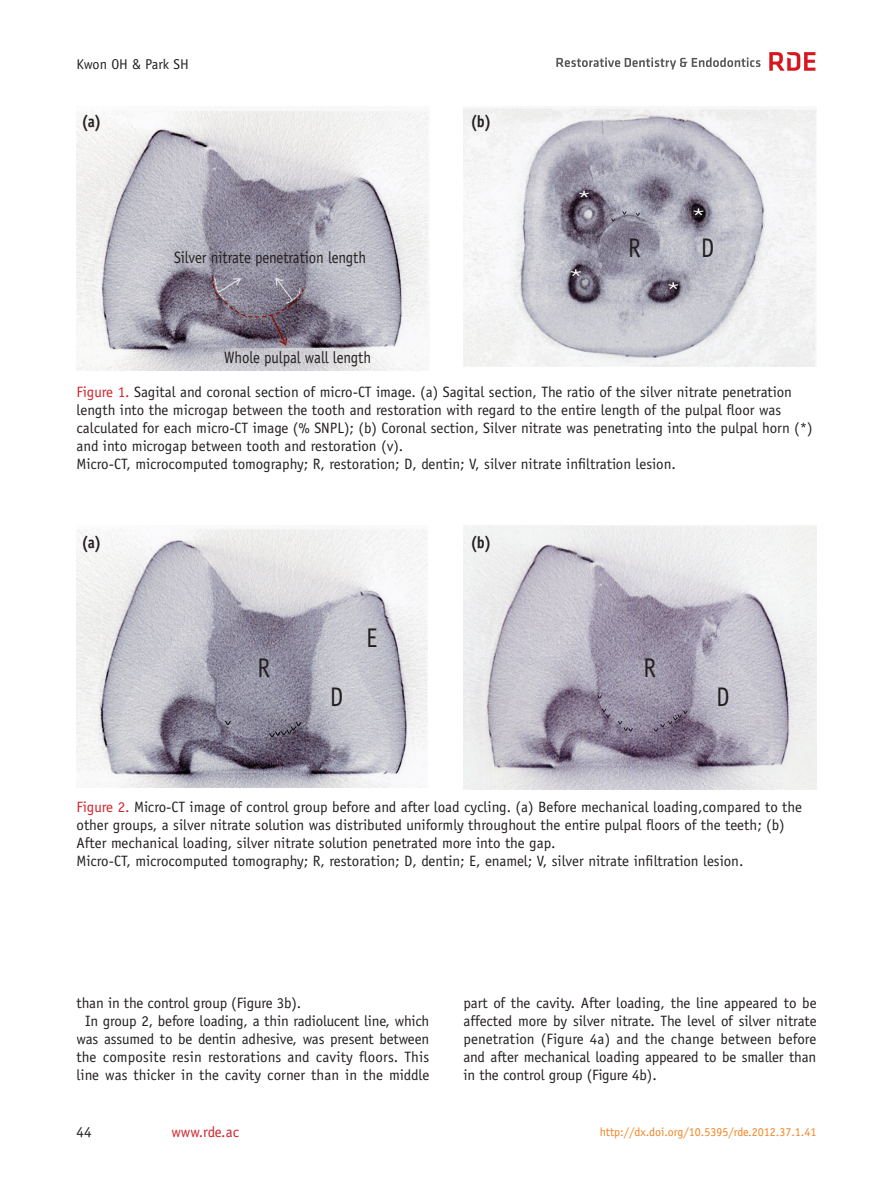
<style>
.page{position:relative;width:893px;height:1191px;background:#fff}
.page>*{position:absolute;margin:0;border:0;box-sizing:border-box;transform-origin:0 0}
.t1{font:27px "Officina Sans Std";color:#231f20;scale:.9 1}
.t2{font:16.5px "Officina Sans Std";letter-spacing:-.005em;color:#231f20;scale:.9 1}
.t3{font:700 16.5px "Officina Sans Std";color:#231f20;scale:.9 1}
.t4{font:15px/18px "Officina Sans Std";color:#231f20}
.t5{font:15px "Officina Sans Std";color:#d1232a}
.t6{font:14.25px "Officina Sans Std";color:#231f20}
.t7{font:12px "Officina Sans Std";color:#f58220}
.s1{color:#d1232a}
</style>
<div class="page">
<svg style="left:556px;top:57px;width:204px;height:13px"></svg>
<svg style="left:769px;top:52px;width:46px;height:19px"></svg>
<img style="left:77px;top:111px;width:351px;height:259px">
<img style="left:463px;top:107px;width:353px;height:260px">
<img style="left:77px;top:525px;width:350px;height:262px">
<img style="left:463px;top:525px;width:353px;height:264px">
<p class="t6" style="left:77px;top:55px;width:114px">Kwon OH &amp; Park SH</p>
<p class="t3" style="left:81px;top:111px;width:24px">(a)</p>
<p class="t3" style="left:470px;top:111px;width:25px">(b)</p>
<p class="t2" style="left:174px;top:247px;width:215px">Silver nitrate penetration length</p>
<p class="t2" style="left:224px;top:348px;width:165px">Whole pulpal wall length</p>
<h1 class="t1" style="left:628px;top:232px;width:16px">R</h1>
<h1 class="t1" style="left:701px;top:232px;width:17px">D</h1>
<p class="t4" style="left:77px;top:383px;width:738px"><span class="s1">Figure 1.</span> Sagital and coronal section of micro-CT image. (a) Sagital section, The ratio of the silver nitrate penetration length into the microgap between the tooth and restoration with regard to the entire length of the pulpal floor was calculated for each micro-CT image (% SNPL); (b) Coronal section, Silver nitrate was penetrating into the pulpal horn (*) and into microgap between tooth and restoration (v).<br>Micro-CT, microcomputed tomography; R, restoration; D, dentin; V, silver nitrate infiltration lesion.</p>
<p class="t3" style="left:81px;top:532px;width:24px">(a)</p>
<p class="t3" style="left:470px;top:532px;width:25px">(b)</p>
<h1 class="t1" style="left:257px;top:652px;width:16px">R</h1>
<h1 class="t1" style="left:330px;top:681px;width:17px">D</h1>
<h1 class="t1" style="left:366px;top:622px;width:14px">E</h1>
<h1 class="t1" style="left:644px;top:652px;width:16px">R</h1>
<h1 class="t1" style="left:716px;top:681px;width:17px">D</h1>
<p class="t4" style="left:77px;top:798px;width:727px"><span class="s1">Figure 2.</span> Micro-CT image of control group before and after load cycling. (a) Before mechanical loading,compared to the other groups, a silver nitrate solution was distributed uniformly throughout the entire pulpal floors of the teeth; (b)<br>After mechanical loading, silver nitrate solution penetrated more into the gap.<br>Micro-CT, microcomputed tomography; R, restoration; D, dentin; E, enamel; V, silver nitrate infiltration lesion.</p>
<p class="t4" style="left:77px;top:993px;width:226px">than in the control group (Figure 3b).</p>
<p class="t4" style="left:85px;top:1011px;width:346px">In group 2, before loading, a thin radiolucent line, which</p>
<p class="t4" style="left:77px;top:1029px;width:354px">was assumed to be dentin adhesive, was present between</p>
<p class="t4" style="left:77px;top:1047px;width:354px">the composite resin restorations and cavity floors. This</p>
<p class="t4" style="left:77px;top:1065px;width:354px">line was thicker in the cavity corner than in the middle</p>
<p class="t4" style="left:77px;top:1122px;width:16px">44</p>
<p class="t5" style="left:172px;top:1122px;width:69px">www.rde.ac</p>
<p class="t4" style="left:463px;top:993px;width:355px;text-align:justify">part of the cavity. After loading, the line appeared to be affected more by silver nitrate. The level of silver nitrate penetration (Figure 4a) and the change between before and after mechanical loading appeared to be smaller than in the control group (Figure 4b).</p>
<p class="t7" style="left:600px;top:1124px;width:218px">http://dx.doi.org/10.5395/rde.2012.37.1.41</p>
</div>
